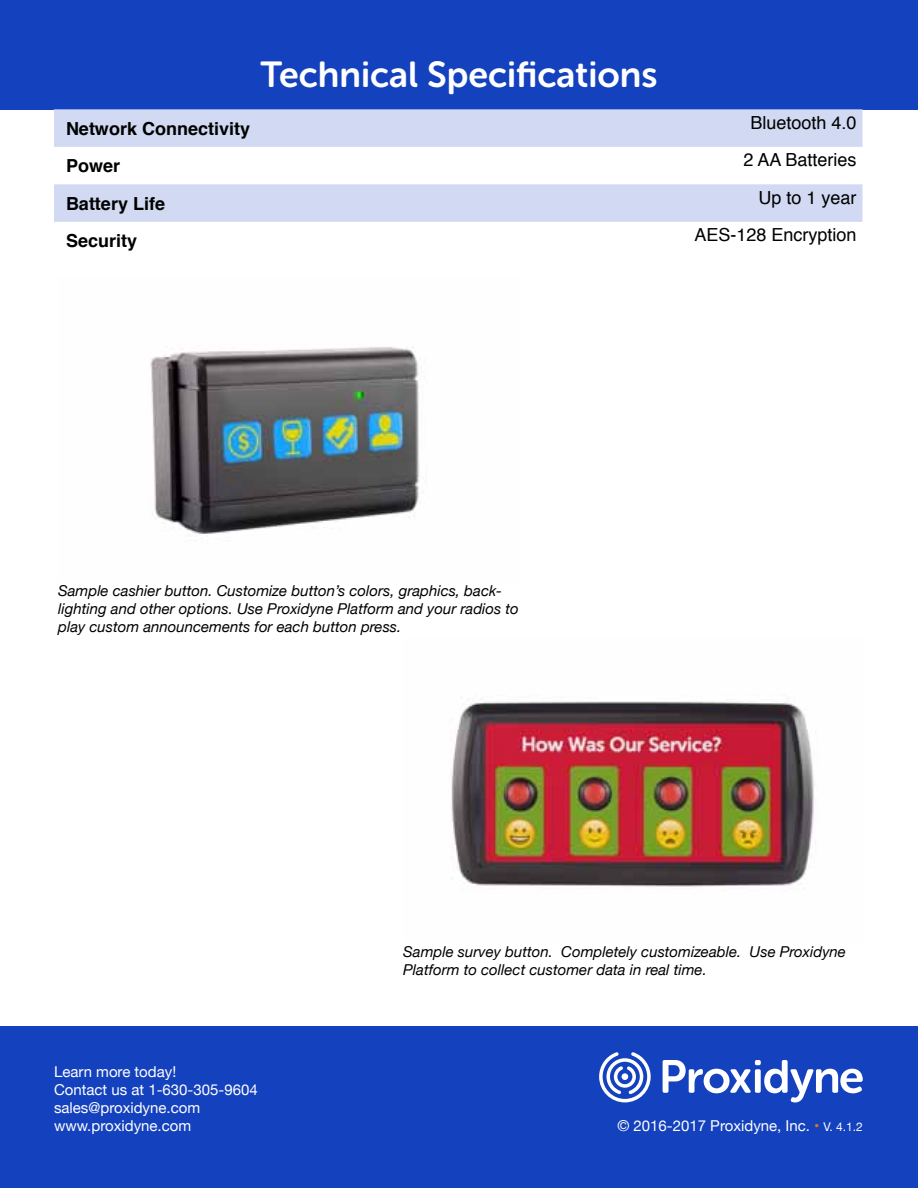
<style>
.page{position:relative;width:918px;height:1188px;background:#fff}
.page>*{position:absolute;margin:0;border:0;box-sizing:border-box;transform-origin:0 0}
.t1{font:36px "Museo Sans Rounded 700";color:#fff}
.t2{font:18px "Helvetica";color:#000}
.t3{font:700 18px "Helvetica";color:#000}
.t4{font:italic 15px/18px "Helvetica Neue";color:#000}
.t5{font:15px/18px "Helvetica Neue";color:#fff}
.s1{color:#e87120}
.s2{font-size:12px}
</style>
<div class="page">
<div style="left:0;top:1026px;width:918px;height:162px;background:#1441bd"></div>
<svg style="left:599px;top:1052px;width:52px;height:50px"></svg>
<div style="left:622px;top:1073px;width:6px;height:7px;background:#fff;border-radius:50%"></div>
<svg style="left:663px;top:1060px;width:200px;height:42px"></svg>
<div style="left:0;top:0;width:918px;height:109px;background:#1441bd"></div>
<svg style="left:54px;top:109px;width:808px;height:113px;fill:#d1daf2"></svg>
<img style="left:451px;top:701px;width:365px;height:186px">
<img style="left:150px;top:347px;width:270px;height:187px">
<h1 class="t1" style="left:260px;top:54px;width:399px">Technical Specifications</h1>
<p class="t3" style="left:66px;top:114px;width:186px">Network Connectivity</p>
<p class="t2" style="left:750px;top:109px;width:108px">Bluetooth 4.0</p>
<p class="t3" style="left:66px;top:152px;width:56px">Power</p>
<p class="t2" style="left:743px;top:146px;width:115px">2 AA Batteries</p>
<p class="t3" style="left:66px;top:189px;width:101px">Battery Life</p>
<p class="t2" style="left:758px;top:184px;width:100px">Up to 1 year</p>
<p class="t3" style="left:66px;top:227px;width:73px">Security</p>
<p class="t2" style="left:694px;top:221px;width:164px">AES-128 Encryption</p>
<p class="t4" style="left:58px;top:583px;width:462px">Sample cashier button. Customize button’s colors, graphics, back&shy;lighting and other options. Use Proxidyne Platform and your radios to play custom announcements for each button press.</p>
<p class="t5" style="left:54px;top:1064px;width:205px">Learn more today!<br>Contact us at 1-630-305-9604 sales@proxidyne.com www.proxidyne.com</p>
<p class="t4" style="left:403px;top:944px;width:444px">Sample survey button. Completely customizeable. Use Proxidyne<br>Platform to collect customer data in real time.</p>
<p class="t5" style="left:617px;top:1117px;width:247px">© 2016-2017 Proxidyne, Inc. <span class="s1">•</span> <span class="s2">V. 4.1.2</span></p>
</div>
